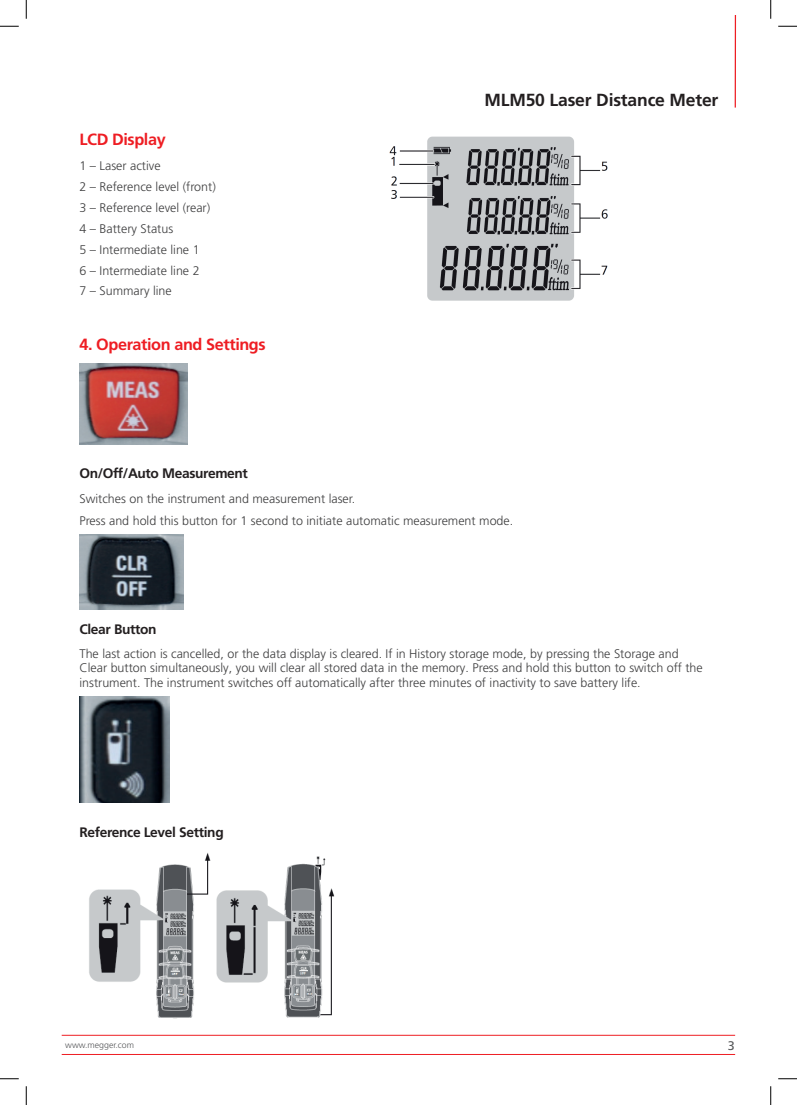
<style>
.page{position:relative;width:797px;height:1105px;background:#fff}
.page>*{position:absolute;margin:0;border:0;box-sizing:border-box;transform-origin:0 0}
.t1{font:700 17.5px "Frutiger LT Pro";letter-spacing:-.01em;color:#231f20}
.t2{font:700 16.25px "Frutiger LT Pro";letter-spacing:-.025em;color:#ee1d23}
.t3{font:700 13.75px "Frutiger LT Pro";letter-spacing:-.025em;color:#231f20}
.t4{font:300 12.5px/20.9px "Frutiger LT Pro";color:#3e3e3f}
.t5{font:12.5px "Frutiger LT Pro";color:#57585a}
.t6{font:300 8.75px "Frutiger LT Pro";color:#57585a}
</style>
<div class="page">
<img style="left:79px;top:363px;width:108px;height:82px">
<img style="left:79px;top:534px;width:104px;height:75px">
<img style="left:79px;top:697px;width:90px;height:106px">
<img style="left:89px;top:852px;width:246px;height:167px">
<hr style="left:62px;top:1035px;width:673px;height:1px;background:#ee1d23">
<hr style="left:62px;top:1054px;width:673px;height:1px;background:#ee1d23">
<hr style="left:734px;top:16px;width:2px;height:92px;background:#ee1d23">
<img style="left:389px;top:136px;width:219px;height:165px">
<svg style="left:0;top:25px;width:19px;height:2px"></svg>
<svg style="left:778px;top:25px;width:19px;height:2px"></svg>
<svg style="left:0;top:1078px;width:19px;height:1px"></svg>
<svg style="left:778px;top:1078px;width:19px;height:1px"></svg>
<svg style="left:25px;top:0;width:2px;height:19px"></svg>
<svg style="left:25px;top:1086px;width:2px;height:19px"></svg>
<svg style="left:770px;top:0;width:1px;height:19px"></svg>
<svg style="left:770px;top:1086px;width:1px;height:19px"></svg>
<h2 class="t2" style="left:79px;top:129px;width:88px">LCD Display</h2>
<p class="t4" style="left:79px;top:156px;width:138px">1 – Laser active<br>2 – Reference level (front)<br>3 – Reference level (rear)<br>4 – Battery Status<br>5 – Intermediate line 1<br>6 – Intermediate line 2<br>7 – Summary line</p>
<h2 class="t2" style="left:79px;top:335px;width:188px">4. Operation and Settings</h2>
<h1 class="t1" style="left:484px;top:90px;width:235px">MLM50 Laser Distance Meter</h1>
<p class="t3" style="left:79px;top:465px;width:170px">On/Off/Auto Measurement</p>
<p class="t4" style="left:79px;top:487px;width:435px;line-height:22.1px">Switches on the instrument and measurement laser.<br>Press and hold this button for 1 second to initiate automatic measurement mode.</p>
<p class="t3" style="left:79px;top:621px;width:79px">Clear Button</p>
<p class="t4" style="left:79px;top:647px;width:625px;line-height:13.8px">The last action is cancelled, or the data display is cleared. If in History storage mode, by pressing the Storage and<br>Clear button simultaneously, you will clear all stored data in the memory. Press and hold this button to switch off the</p>
<p class="t4" style="left:79px;top:672px;width:563px">instrument. The instrument switches off automatically after three minutes of inactivity to save battery life.</p>
<p class="t3" style="left:79px;top:823px;width:146px">Reference Level Setting</p>
<p class="t6" style="left:65px;top:1040px;width:70px">www.megger.com</p>
<p class="t5" style="left:728px;top:1038px;width:8px">3</p>
</div>
